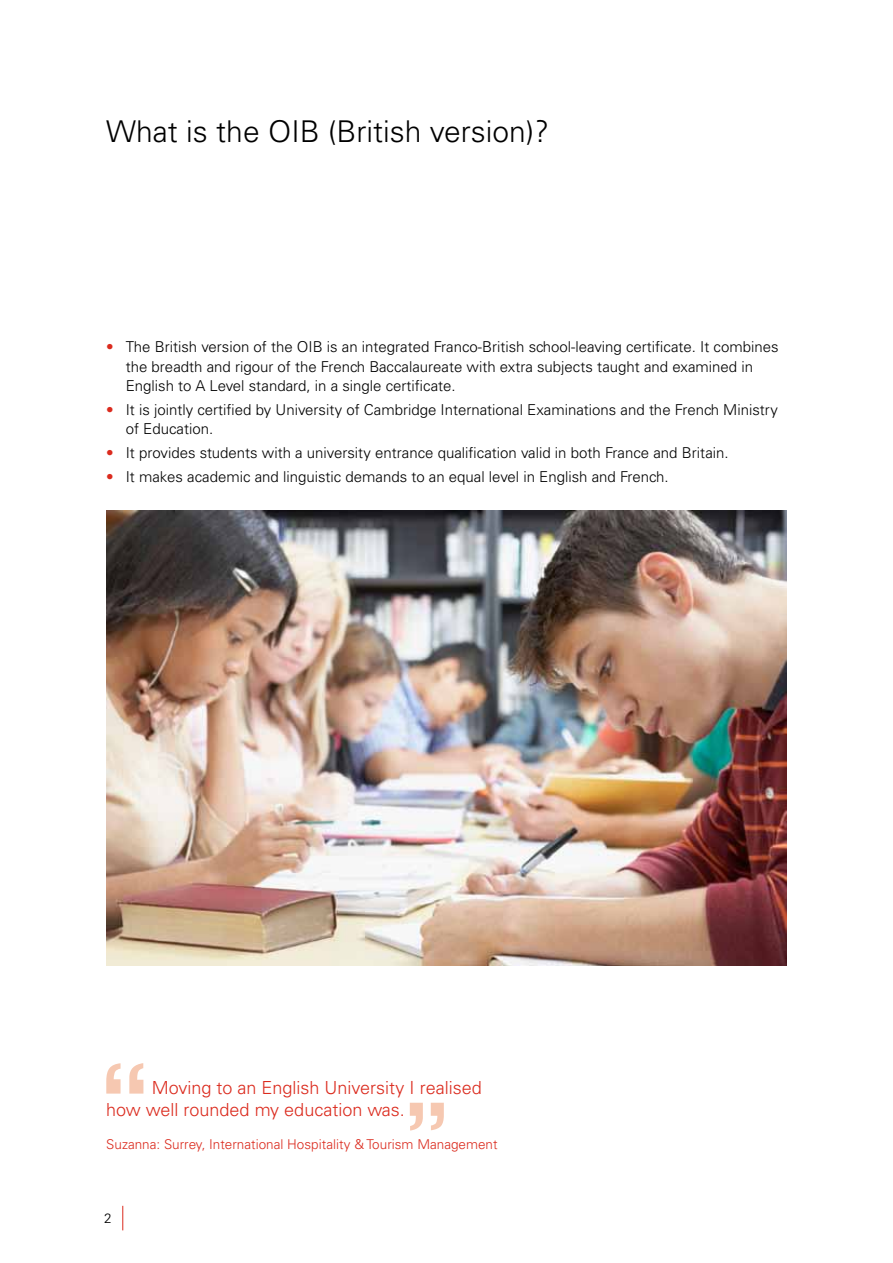
<style>
.page{position:relative;width:893px;height:1263px;background:#fff}
.page>*{position:absolute;margin:0;border:0;box-sizing:border-box;transform-origin:0 0}
.t1{font:300 30px "Univers";color:#000}
.t2{font:300 18px/21.6px "Univers";color:#db2b1e}
.t3{font:300 15px/19.5px "Univers";color:#000}
.t4{font:300 13.5px "Univers";color:#db2b1e}
.t5{font:300 13.5px "Univers";color:#000}
.s1{color:#db2b1e}
</style>
<div class="page">
<svg style="left:122px;top:1206px;width:1px;height:24px"></svg>
<svg style="left:106px;top:1063px;width:37px;height:30px"></svg>
<svg style="left:410px;top:1103px;width:34px;height:27px"></svg>
<img style="left:106px;top:510px;width:681px;height:455px">
<h1 class="t1" style="left:106px;top:113px;width:444px">What is the OIB (British version)?</h1>
<p class="t3" style="left:126px;top:337px;width:654px;text-indent:-20px"><span class="s1">•</span> The British version of the OIB is an integrated Franco-British school-leaving certificate. It combines the breadth and rigour of the French Baccalaureate with extra subjects taught and examined in<br>English to A Level standard, in a single certificate.</p>
<p class="t3" style="left:126px;top:400px;width:654px;text-indent:-20px"><span class="s1">•</span> It is jointly certified by University of Cambridge International Examinations and the French Ministry of Education.</p>
<p class="t3" style="left:106px;top:443px;width:624px"><span class="s1">•</span> It provides students with a university entrance qualification valid in both France and Britain.</p>
<p class="t3" style="left:106px;top:467px;width:564px"><span class="s1">•</span> It makes academic and linguistic demands to an equal level in English and French.</p>
<p class="t2" style="left:106px;top:1077px;width:377px;text-indent:46px">Moving to an English University I realised how well rounded my education was.</p>
<p class="t4" style="left:106px;top:1136px;width:393px">Suzanna: Surrey, International Hospitality &amp; Tourism Management</p>
<p class="t5" style="left:104px;top:1210px;width:9px">2</p>
</div>
